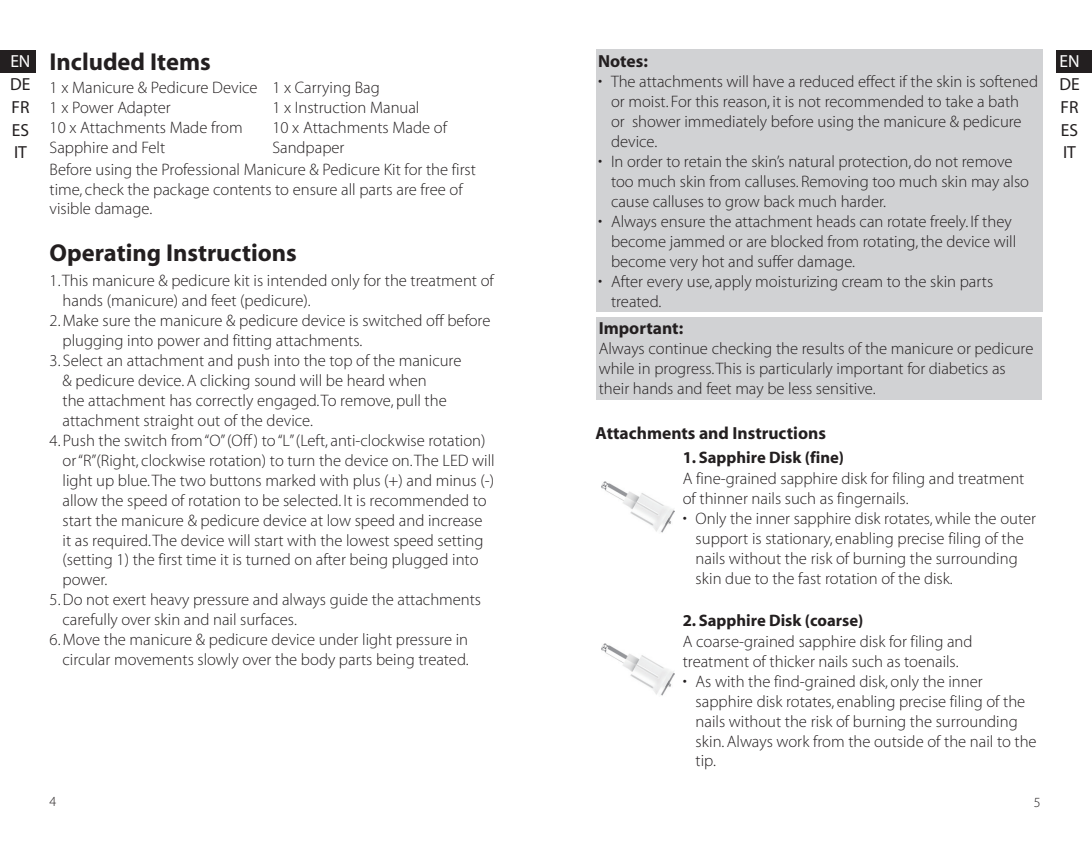
<style>
.page{position:relative;width:1092px;height:844px;background:#fff}
.page>*{position:absolute;margin:0;border:0;box-sizing:border-box;transform-origin:0 0}
.大标题{font:24.5px "Adobe Corp ID Myriad Bd";color:#231f20}
.小标题{font:17.5px "Adobe Corp ID Myriad Bd";color:#231f20}
.t1{font:17.5px/22.8px "Adobe Corp ID Myriad Rg";color:#231f20;text-align:justify}
.t2{font:17.5px "Adobe Corp ID Myriad Rg";color:#fff}
.项目编号{font:16.62px/19.9px "Adobe Corp ID Myriad Lt";color:#231f20}
.内容{font:16.62px/19.9px "Adobe Corp ID Myriad Lt";color:#231f20}
.小标题-2{font:16.62px/19.9px "Adobe Corp ID Myriad Lt";color:#231f20}
.小标题-3{font:16.62px "Adobe Corp ID Myriad Bd";color:#231f20}
.t3{font:14px "Adobe Corp ID Myriad Lt";color:#231f20}
</style>
<div class="page">
<div style="left:0;top:50px;width:36px;height:22px;background:#231f20"></div>
<div style="left:1055px;top:50px;width:36px;height:22px;background:#231f20"></div>
<div style="left:595px;top:50px;width:447px;height:262px;background:#d1d2d4"></div>
<div style="left:596px;top:317px;width:445px;height:82px;background:#d1d2d4"></div>
<img style="left:601px;top:481px;width:73px;height:52px">
<img style="left:601px;top:643px;width:73px;height:53px">
<p class="t2" style="left:10px;top:53px;width:22px">EN</p>
<p class="t1" style="left:10px;top:74px;width:22px">DE FR ES IT</p>
<p class="大标题" style="left:50px;top:49px;width:163px">Included Items</p>
<p class="内容" style="left:50px;top:78px;width:209px">1 x Manicure &amp; Pedicure Device</p>
<p class="内容" style="left:50px;top:98px;width:123px">1 x Power Adapter</p>
<p class="内容" style="left:50px;top:118px;width:194px">10 x Attachments Made from<br>Sapphire and Felt</p>
<p class="内容" style="left:272px;top:78px;width:109px">1 x Carrying Bag</p>
<p class="内容" style="left:272px;top:98px;width:148px">1 x Instruction Manual</p>
<p class="内容" style="left:272px;top:118px;width:176px">10 x Attachments Made of<br>Sandpaper</p>
<p class="内容" style="left:50px;top:160px;width:428px">Before using the Professional Manicure &amp; Pedicure Kit for the first time, check the package contents to ensure all parts are free of visible damage.</p>
<p class="大标题" style="left:50px;top:240px;width:249px">Operating Instructions</p>
<p class="项目编号" style="left:63px;top:271px;width:433px;text-indent:-13px">1. This manicure &amp; pedicure kit is intended only for the treatment of hands (manicure) and feet (pedicure).</p>
<p class="项目编号" style="left:63px;top:311px;width:429px;text-indent:-13px">2. Make sure the manicure &amp; pedicure device is switched off before plugging into power and fitting attachments.</p>
<p class="项目编号" style="left:63px;top:351px;width:400px;text-indent:-13px">3. Select an attachment and push into the top of the manicure &amp; pedicure device. A clicking sound will be heard when<br>the attachment has correctly engaged. To remove, pull the attachment straight out of the device.</p>
<p class="项目编号" style="left:63px;top:431px;width:433px;text-indent:-13px">4. Push the switch from “O” (Off ) to “L” (Left, anti-clockwise rotation) or “R”(Right, clockwise rotation) to turn the device on. The LED will light up blue. The two buttons marked with plus (+) and minus (-) allow the speed of rotation to be selected. It is recommended to start the manicure &amp; pedicure device at low speed and increase it as required. The device will start with the lowest speed setting (setting 1) the first time it is turned on after being plugged into power.</p>
<p class="项目编号" style="left:63px;top:590px;width:420px;text-indent:-13px">5. Do not exert heavy pressure and always guide the attachments carefully over skin and nail surfaces.</p>
<p class="项目编号" style="left:50px;top:630px;width:420px;text-align:right">6. Move the manicure &amp; pedicure device under light pressure in circular movements slowly over the body parts being treated.</p>
<p class="小标题" style="left:598px;top:52px;width:51px">Notes:</p>
<p class="项目编号" style="left:611px;top:72px;width:428px;text-indent:-13px">• The attachments will have a reduced effect if the skin is softened or moist. For this reason, it is not recommended to take a bath<br>or shower immediately before using the manicure &amp; pedicure device.</p>
<p class="项目编号" style="left:611px;top:152px;width:419px;text-indent:-13px">• In order to retain the skin’s natural protection, do not remove too much skin from calluses. Removing too much skin may also cause calluses to grow back much harder.</p>
<p class="项目编号" style="left:611px;top:212px;width:406px;text-indent:-13px">• Always ensure the attachment heads can rotate freely. If they become jammed or are blocked from rotating, the device will become very hot and suffer damage.</p>
<p class="项目编号" style="left:611px;top:272px;width:383px;text-indent:-13px">• After every use, apply moisturizing cream to the skin parts treated.</p>
<p class="小标题" style="left:598px;top:319px;width:86px">Important:</p>
<p class="内容" style="left:598px;top:339px;width:436px">Always continue checking the results of the manicure or pedicure while in progress. This is particularly important for diabetics as their hands and feet may be less sensitive.</p>
<p class="小标题" style="left:595px;top:424px;width:232px">Attachments and Instructions</p>
<p class="小标题-3" style="left:682px;top:449px;width:163px">1. Sapphire Disk (fine)</p>
<p class="小标题-2" style="left:682px;top:469px;width:343px">A fine-grained sapphire disk for filing and treatment of thinner nails such as fingernails.</p>
<p class="项目编号" style="left:695px;top:509px;width:342px;text-indent:-13px">• Only the inner sapphire disk rotates, while the outer support is stationary, enabling precise filing of the nails without the risk of burning the surrounding skin due to the fast rotation of the disk.</p>
<p class="小标题-3" style="left:682px;top:611px;width:182px">2. Sapphire Disk (coarse)</p>
<p class="小标题-2" style="left:682px;top:631px;width:291px">A coarse-grained sapphire disk for filing and treatment of thicker nails such as toenails.</p>
<p class="项目编号" style="left:695px;top:671px;width:342px;text-indent:-13px">• As with the find-grained disk, only the inner sapphire disk rotates, enabling precise filing of the nails without the risk of burning the surrounding skin. Always work from the outside of the nail to the tip.</p>
<p class="t3" style="left:50px;top:794px;width:8px">4</p>
<p class="t3" style="left:1033px;top:795px;width:8px">5</p>
<p class="t2" style="left:1059px;top:53px;width:22px">EN</p>
<p class="t1" style="left:1059px;top:74px;width:22px">DE FR ES IT</p>
</div>
